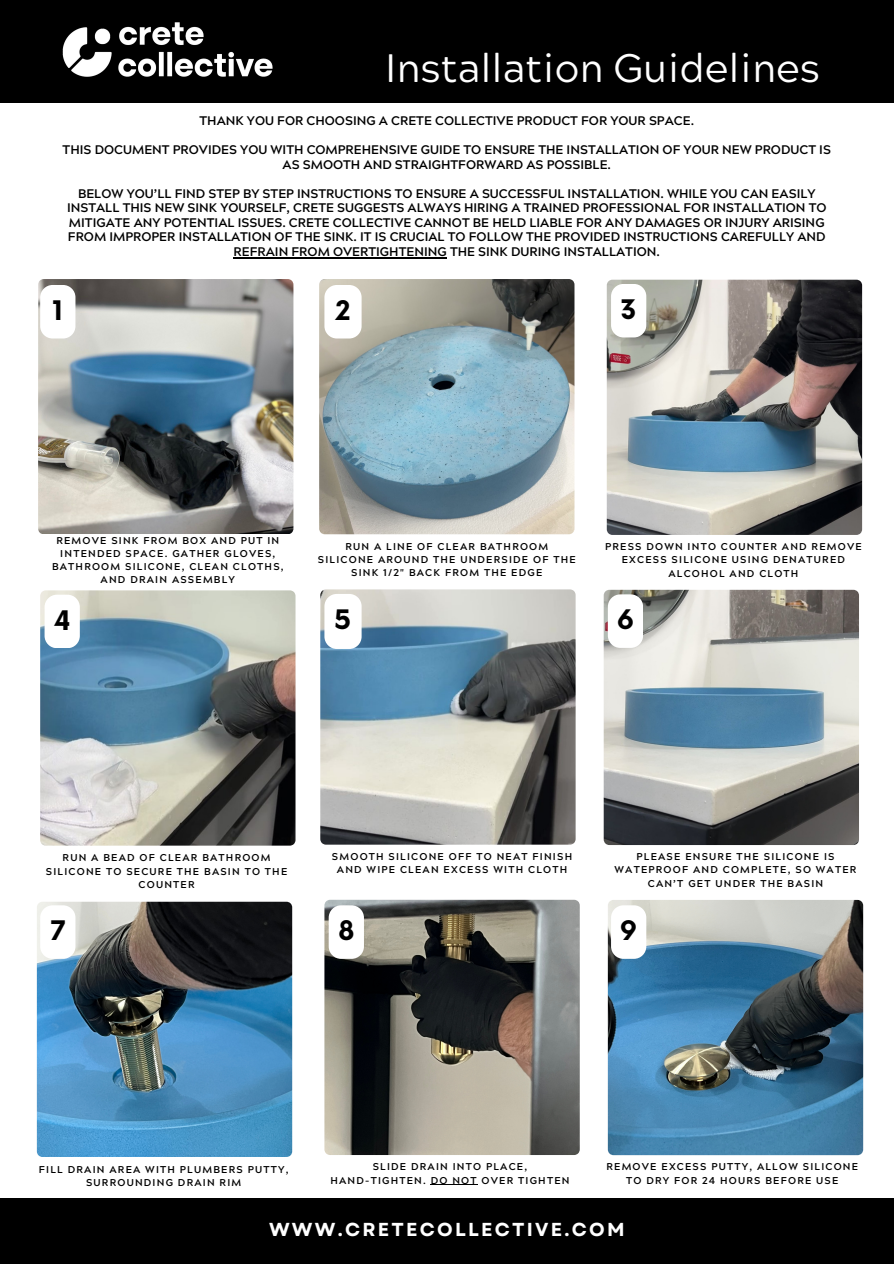
<style>
.page{position:relative;width:894px;height:1264px;background:#fff}
.page>*{position:absolute;margin:0;border:0;box-sizing:border-box;transform-origin:0 0}
.t1{font:39.6px "Acherus Grotesque";color:#fff}
.t2{font:700 26.25px "Now";color:#000}
.t3{font:700 18.75px "Garet";letter-spacing:.12em;color:#fff}
.t4{font:700 12.45px/14.5px "Acherus Grotesque";color:#000;text-align:center}
.t5{font:700 9.9px/13.2px "Acherus Grotesque";letter-spacing:.12em;color:#000;text-align:center}
</style>
<div class="page">
<img style="left:38px;top:279px;width:255px;height:254px">
<img style="left:319px;top:279px;width:255px;height:255px">
<img style="left:606px;top:280px;width:255px;height:255px">
<img style="left:40px;top:590px;width:255px;height:255px">
<img style="left:320px;top:589px;width:255px;height:255px">
<img style="left:603px;top:590px;width:255px;height:255px">
<img style="left:37px;top:901px;width:255px;height:255px">
<img style="left:324px;top:899px;width:255px;height:255px">
<img style="left:607px;top:899px;width:255px;height:256px">
<div style="left:0;top:0;width:893px;height:103px;background:#000"></div>
<img style="left:62px;top:22px;width:211px;height:55px">
<div style="left:0;top:1198px;width:893px;height:65px;background:#000"></div>
<div style="left:40px;top:285px;width:35px;height:53px;background:#fff;border-radius:12px"></div>
<hr style="left:430px;top:1184px;width:47px;height:1px;background:#000">
<hr style="left:233px;top:257px;width:213px;height:1px;background:#000">
<div style="left:324px;top:285px;width:37px;height:53px;background:#fff;border-radius:12px"></div>
<div style="left:611px;top:284px;width:35px;height:53px;background:#fff;border-radius:12px"></div>
<div style="left:45px;top:594px;width:35px;height:54px;background:#fff;border-radius:12px"></div>
<div style="left:324px;top:594px;width:37px;height:55px;background:#fff;border-radius:12px"></div>
<div style="left:607px;top:594px;width:36px;height:54px;background:#fff;border-radius:12px"></div>
<div style="left:40px;top:905px;width:35px;height:53px;background:#fff;border-radius:12px"></div>
<div style="left:328px;top:905px;width:36px;height:53px;background:#fff;border-radius:12px"></div>
<div style="left:611px;top:905px;width:35px;height:53px;background:#fff;border-radius:12px"></div>
<p class="t1" style="left:385px;top:52px;width:436px">Installation Guidelines</p>
<p class="t4" style="left:199px;top:115px;width:496px">THANK YOU FOR CHOOSING A CRETE COLLECTIVE PRODUCT FOR YOUR SPACE.</p>
<p class="t4" style="left:63px;top:144px;width:769px">THIS DOCUMENT PROVIDES YOU WITH COMPREHENSIVE GUIDE TO ENSURE THE INSTALLATION OF YOUR NEW PRODUCT IS<br>AS SMOOTH AND STRAIGHTFORWARD AS POSSIBLE.</p>
<p class="t4" style="left:67px;top:188px;width:760px">BELOW YOU’LL FIND STEP BY STEP INSTRUCTIONS TO ENSURE A SUCCESSFUL INSTALLATION. WHILE YOU CAN EASILY INSTALL THIS NEW SINK YOURSELF, CRETE SUGGESTS ALWAYS HIRING A TRAINED PROFESSIONAL FOR INSTALLATION TO MITIGATE ANY POTENTIAL ISSUES. CRETE COLLECTIVE CANNOT BE HELD LIABLE FOR ANY DAMAGES OR INJURY ARISING FROM IMPROPER INSTALLATION OF THE SINK. IT IS CRUCIAL TO FOLLOW THE PROVIDED INSTRUCTIONS CAREFULLY AND REFRAIN FROM OVERTIGHTENING THE SINK DURING INSTALLATION.</p>
<p class="t2" style="left:52px;top:296px;width:12px">1</p>
<p class="t2" style="left:335px;top:296px;width:17px">2</p>
<p class="t2" style="left:620px;top:295px;width:18px">3</p>
<p class="t5" style="left:52px;top:535px;width:233px">REMOVE SINK FROM BOX AND PUT IN<br>INTENDED SPACE. GATHER GLOVES,<br>BATHROOM SILICONE, CLEAN CLOTHS,<br>AND DRAIN ASSEMBLY</p>
<p class="t5" style="left:318px;top:541px;width:259px">RUN A LINE OF CLEAR BATHROOM<br>SILICONE AROUND THE UNDERSIDE OF THE<br>SINK 1/2" BACK FROM THE EDGE</p>
<p class="t5" style="left:605px;top:541px;width:258px">PRESS DOWN INTO COUNTER AND REMOVE<br>EXCESS SILICONE USING DENATURED<br>ALCOHOL AND CLOTH</p>
<p class="t2" style="left:54px;top:606px;width:18px">4</p>
<p class="t2" style="left:334px;top:605px;width:18px">5</p>
<p class="t2" style="left:616px;top:605px;width:19px">6</p>
<p class="t5" style="left:46px;top:852px;width:243px">RUN A BEAD OF CLEAR BATHROOM<br>SILICONE TO SECURE THE BASIN TO THE<br>COUNTER</p>
<p class="t5" style="left:332px;top:851px;width:242px">SMOOTH SILICONE OFF TO NEAT FINISH<br>AND WIPE CLEAN EXCESS WITH CLOTH</p>
<p class="t5" style="left:614px;top:851px;width:243px">PLEASE ENSURE THE SILICONE IS<br>WATEPROOF AND COMPLETE, SO WATER<br>CAN’T GET UNDER THE BASIN</p>
<p class="t2" style="left:50px;top:916px;width:16px">7</p>
<p class="t2" style="left:338px;top:916px;width:17px">8</p>
<h2 class="t2" style="left:619px;top:916px;width:19px">9</h2>
<p class="t5" style="left:39px;top:1164px;width:251px">FILL DRAIN AREA WITH PLUMBERS PUTTY,<br>SURROUNDING DRAIN RIM</p>
<p class="t5" style="left:372px;top:1161px;width:156px">SLIDE DRAIN INTO PLACE,</p>
<p class="t5" style="left:330px;top:1174px;width:240px">HAND-TIGHTEN. DO NOT OVER TIGHTEN</p>
<p class="t5" style="left:606px;top:1161px;width:253px">REMOVE EXCESS PUTTY, ALLOW SILICONE<br>TO DRY FOR 24 HOURS BEFORE USE</p>
<p class="t3" style="left:269px;top:1215px;width:357px">WWW.CRETECOLLECTIVE.COM</p>
</div>
